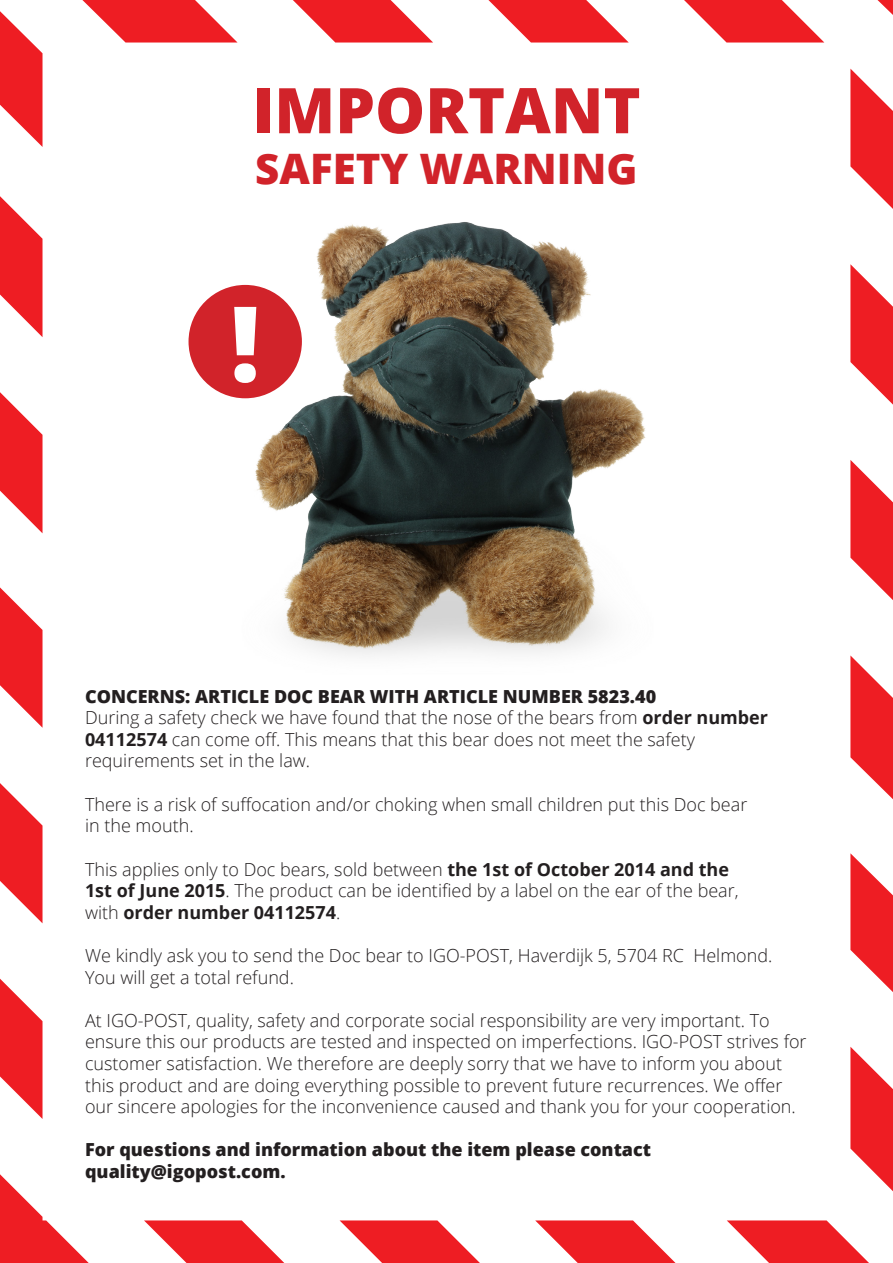
<style>
.page{position:relative;width:893px;height:1263px;background:#fff}
.page>*{position:absolute;margin:0;border:0;box-sizing:border-box;transform-origin:0 0}
.t1{font:800 104.7px "Open Sans";color:#fff}
.t2{font:800 63px "Open Sans";color:#d1232a}
.t3{font:800 42px "Open Sans";color:#d1232a}
.t4{font:300 18px/21.6px "Open Sans";color:#231f20}
.t5{font:800 18px "Open Sans";color:#231f20}
.t6{font:700 18px "Open Sans";color:#231f20}
.s1{font-weight:700}
.s2{font-weight:300}
</style>
<div class="page">
<svg style="left:0;top:11px;width:43px;height:136px"></svg>
<svg style="left:82px;top:0;width:156px;height:43px"></svg>
<svg style="left:0;top:196px;width:43px;height:141px"></svg>
<svg style="left:684px;top:0;width:140px;height:43px"></svg>
<svg style="left:0;top:587px;width:43px;height:141px"></svg>
<svg style="left:488px;top:0;width:141px;height:43px"></svg>
<svg style="left:293px;top:0;width:140px;height:43px"></svg>
<svg style="left:0;top:392px;width:43px;height:141px"></svg>
<svg style="left:535px;top:1220px;width:140px;height:43px"></svg>
<svg style="left:340px;top:1220px;width:140px;height:43px"></svg>
<svg style="left:144px;top:1220px;width:140px;height:43px"></svg>
<svg style="left:850px;top:1047px;width:43px;height:144px"></svg>
<svg style="left:850px;top:853px;width:43px;height:139px"></svg>
<svg style="left:850px;top:655px;width:43px;height:144px"></svg>
<svg style="left:850px;top:460px;width:43px;height:140px"></svg>
<svg style="left:850px;top:264px;width:43px;height:141px"></svg>
<svg style="left:850px;top:69px;width:43px;height:140px"></svg>
<svg style="left:877px;top:0;width:16px;height:15px"></svg>
<svg style="left:727px;top:1220px;width:142px;height:43px"></svg>
<svg style="left:0;top:783px;width:43px;height:140px"></svg>
<svg style="left:0;top:979px;width:43px;height:140px"></svg>
<svg style="left:0;top:1174px;width:89px;height:89px"></svg>
<img style="left:188px;top:222px;width:458px;height:434px">
<div style="left:189px;top:285px;width:113px;height:113px;background:#d1232a;border-radius:50%"></div>
<p class="t2" style="left:252px;top:62px;width:390px">IMPORTANT</p>
<p class="t3" style="left:255px;top:136px;width:384px">SAFETY WARNING</p>
<p class="t1" style="left:230px;top:264px;width:32px">!</p>
<p class="t5" style="left:85px;top:682px;width:573px">CONCERNS: ARTICLE DOC BEAR WITH ARTICLE NUMBER 5823.40</p>
<p class="t4" style="left:85px;top:706px;width:685px">During a safety check we have found that the nose of the bears from <span class="s1">order number<br>04112574</span> can come off. This means that this bear does not meet the safety</p>
<p class="t4" style="left:85px;top:750px;width:227px">requirements set in the law.</p>
<p class="t4" style="left:85px;top:793px;width:664px">There is a risk of suffocation and/or choking when small children put this Doc bear</p>
<p class="t4" style="left:85px;top:814px;width:110px">in the mouth.</p>
<p class="t4" style="left:85px;top:858px;width:645px">This applies only to Doc bears, sold between <span class="s1">the 1st of October 2014 and the</span></p>
<p class="t4" style="left:85px;top:879px;width:655px"><span class="s1">1st of June 2015</span>. The product can be identified by a label on the ear of the bear,</p>
<p class="t6" style="left:85px;top:899px;width:257px"><span class="s2">with</span> order number 04112574<span class="s2">.</span></p>
<p class="t4" style="left:85px;top:944px;width:689px">We kindly ask you to send the Doc bear to IGO-POST, Haverdijk 5, 5704 RC Helmond.</p>
<p class="t4" style="left:85px;top:966px;width:210px">You will get a total refund.</p>
<p class="t4" style="left:85px;top:1009px;width:723px">At IGO-POST, quality, safety and corporate social responsibility are very important. To ensure this our products are tested and inspected on imperfections. IGO-POST strives for customer satisfaction. We therefore are deeply sorry that we have to inform you about this product and are doing everything possible to prevent future recurrences. We offer our sincere apologies for the inconvenience caused and thank you for your cooperation.</p>
<p class="t5" style="left:85px;top:1136px;width:568px">For questions and information about the item please contact</p>
<p class="t5" style="left:85px;top:1158px;width:202px">quality@igopost.com.</p>
</div>
